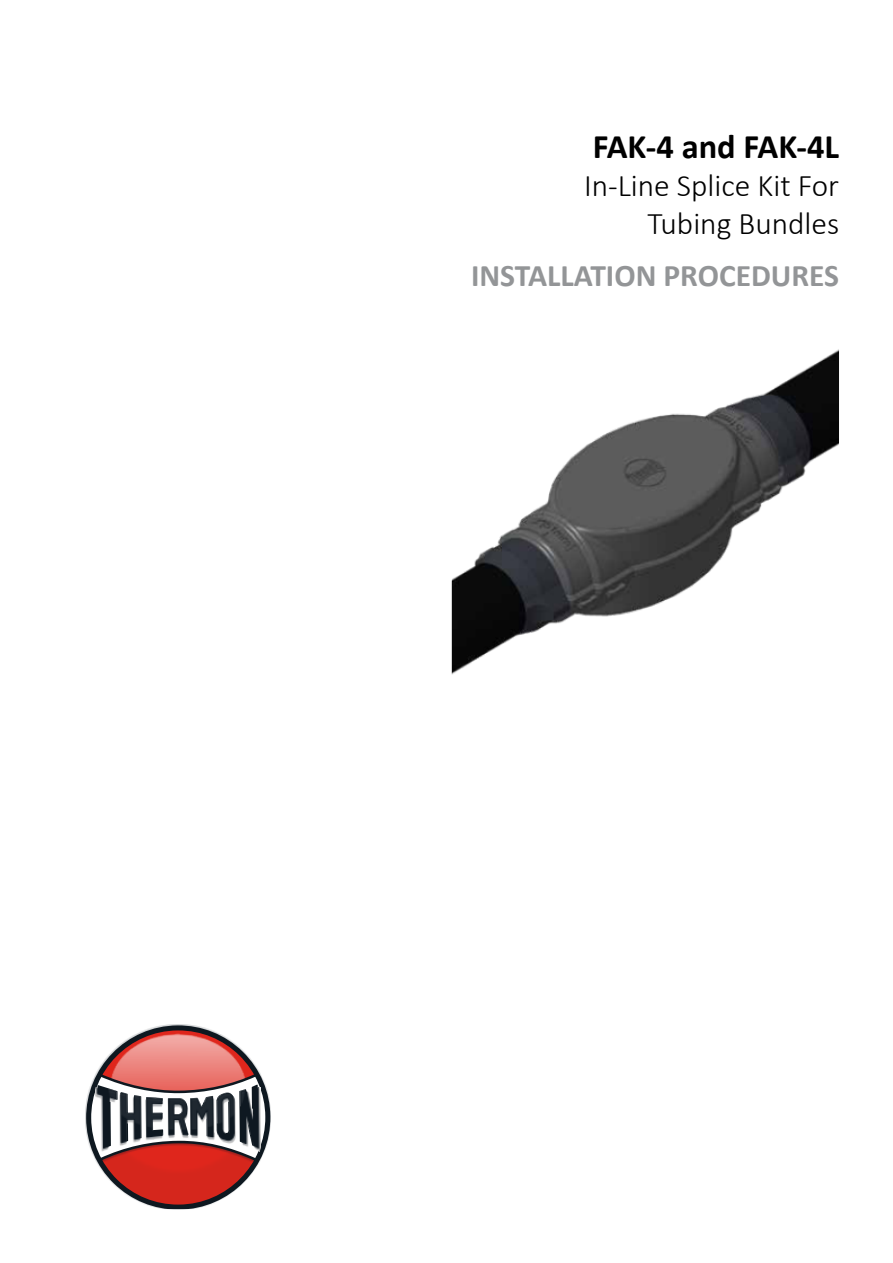
<style>
.page{position:relative;width:893px;height:1263px;background:#fff}
.page>*{position:absolute;margin:0;border:0;box-sizing:border-box;transform-origin:0 0}
.t1{font:700 34.5px "Calibri";color:#000}
.t2{font:300 31.5px/37.8px "Calibri";color:#000;text-align:right}
.t3{font:700 31.5px "Calibri";color:#939597}
</style>
<div class="page">
<svg style="left:86px;top:1025px;width:185px;height:184px"></svg>
<img style="left:96px;top:1087px;width:164px;height:64px">
<img style="left:452px;top:349px;width:387px;height:326px">
<p class="t1" style="left:593px;top:132px;width:248px">FAK-4 and FAK-4L</p>
<p class="t2" style="left:584px;top:169px;width:257px">In-Line Splice Kit For<br>Tubing Bundles</p>
<p class="t3" style="left:471px;top:263px;width:370px">INSTALLATION PROCEDURES</p>
</div>
